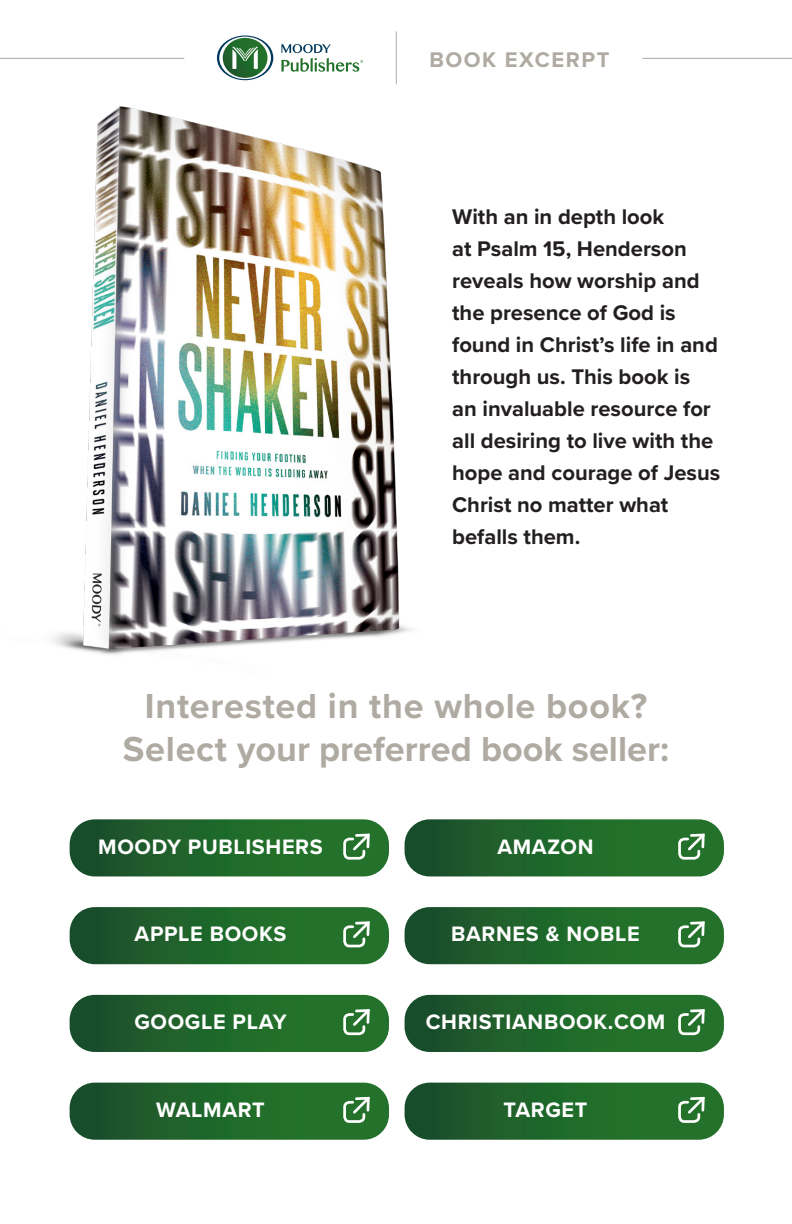
<style>
.page{position:relative;width:792px;height:1224px;background:#fff}
.page>*{position:absolute;margin:0;border:0;box-sizing:border-box;transform-origin:0 0}
.t1{font:700 36px/43.2px "Proxima Nova";letter-spacing:.02em;color:#afaaa2;text-align:center}
.t2{font:700 22px/32px "Proxima Nova";color:#231f20}
.t3{font:700 22px "Proxima Nova";letter-spacing:.07em;color:#afaaa2}
.t4{font:700 21.6px "Proxima Nova";letter-spacing:.03em;color:#fff}
</style>
<div class="page">
<img style="left:53px;top:106px;width:358px;height:549px">
<svg style="left:70px;top:1083px;width:319px;height:57px;background:#2a6c34"></svg>
<svg style="left:405px;top:1083px;width:319px;height:57px;background:#2a6c34"></svg>
<svg style="left:405px;top:995px;width:319px;height:57px;background:#296c33"></svg>
<svg style="left:70px;top:995px;width:319px;height:57px;background:#296c33"></svg>
<svg style="left:70px;top:907px;width:319px;height:57px;background:#296c34"></svg>
<svg style="left:405px;top:907px;width:319px;height:57px;background:#296c34"></svg>
<svg style="left:70px;top:819px;width:319px;height:57px;background:#2a6c34"></svg>
<svg style="left:405px;top:819px;width:319px;height:57px;background:#2a6c34"></svg>
<hr style="left:0;top:58px;width:184px;height:1px;background:#afaaa2">
<hr style="left:642px;top:58px;width:150px;height:1px;background:#afaaa2">
<hr style="left:396px;top:31px;width:1px;height:53px;background:#afaaa2">
<svg style="left:217px;top:35px;width:56px;height:45px"></svg>
<svg style="left:281px;top:44px;width:82px;height:28px"></svg>
<p class="t3" style="left:429px;top:43px;width:182px">BOOK EXCERPT</p>
<p class="t2" style="left:452px;top:200px;width:270px">With an in depth look<br>at Psalm 15, Henderson reveals how worship and the presence of God is found in Christ’s life in and through us. This book is an invaluable resource for all desiring to live with the hope and courage of Jesus<br>Christ no matter what befalls them.</p>
<p class="t1" style="left:123px;top:684px;width:548px">Interested in the whole book?<br>Select your preferred book seller:</p>
<p class="t4" style="left:98px;top:830px;width:226px">MOODY PUBLISHERS</p>
<p class="t4" style="left:497px;top:830px;width:98px">AMAZON</p>
<p class="t4" style="left:135px;top:918px;width:153px">APPLE BOOKS</p>
<p class="t4" style="left:451px;top:918px;width:190px">BARNES &amp; NOBLE</p>
<p class="t4" style="left:134px;top:1006px;width:154px">GOOGLE PLAY</p>
<p class="t4" style="left:426px;top:1006px;width:241px">CHRISTIANBOOK.COM</p>
<p class="t4" style="left:156px;top:1093px;width:110px">WALMART</p>
<p class="t4" style="left:504px;top:1093px;width:85px">TARGET</p>
</div>
